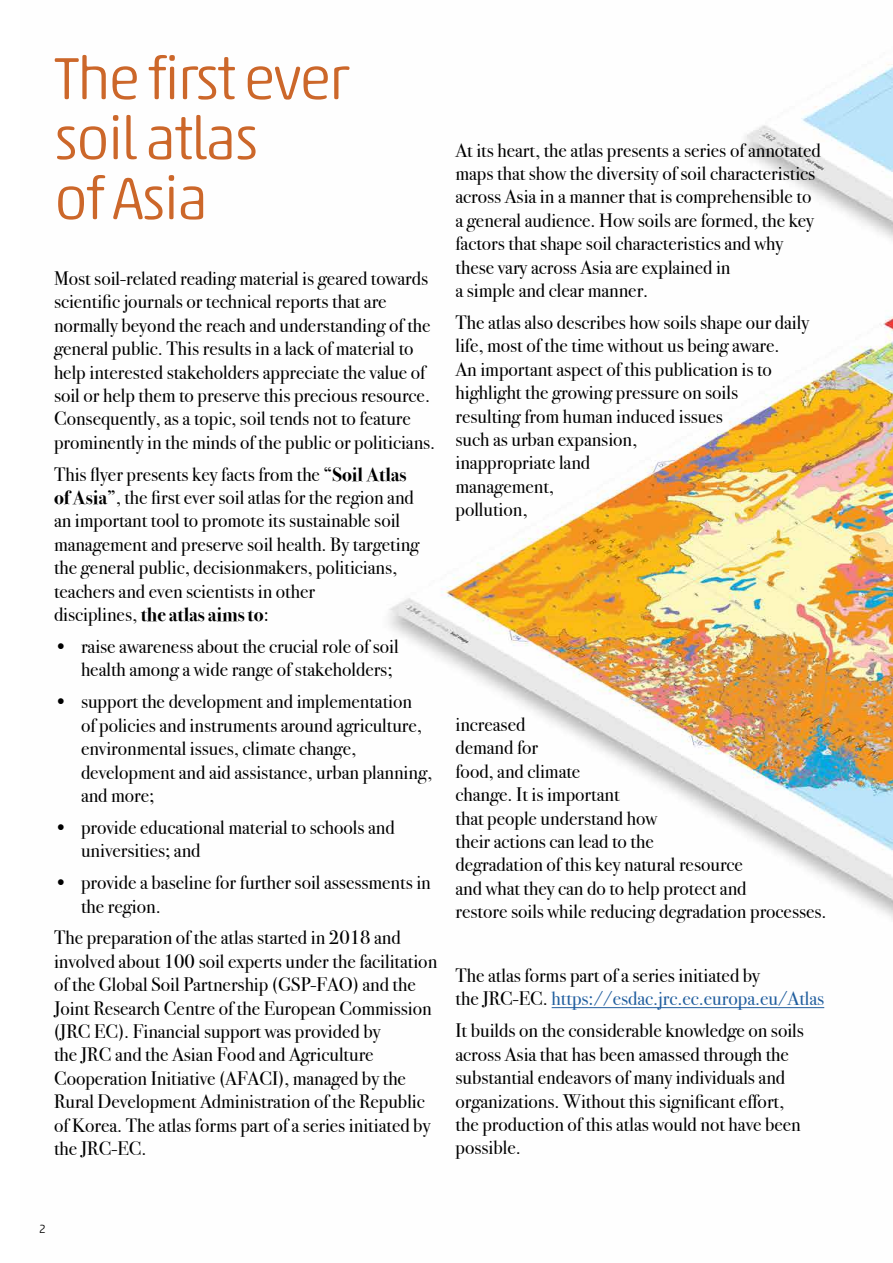
<style>
.page{position:relative;width:893px;height:1263px;background:#fff}
.page>*{position:absolute;margin:0;border:0;box-sizing:border-box;transform-origin:0 0}
.t1{font:300 60px/60px "Akko Rounded W01";letter-spacing:-.04em;color:#cc672a}
.t2{font:19.5px/23.4px "Bodoni Svty Two ITCTT";color:#000}
.t3{font:300 12px "Akko Rounded W01";color:#000}
.s1{font-weight:700}
.s2{color:#215e9e}
</style>
<div class="page">
<img style="left:388px;top:64px;width:505px;height:945px">
<hr style="left:552px;top:1007px;width:272px;height:1px;background:#215e9e">
<h1 class="t1" style="left:54px;top:48px;width:297px">The first ever soil atlas<br>of Asia</h1>
<p class="t2" style="left:54px;top:265px;width:383px">Most soil-related reading material is geared towards scientific journals or technical reports that are normally beyond the reach and understanding of the general public. This results in a lack of material to help interested stakeholders appreciate the value of soil or help them to preserve this precious resource.<br>Consequently, as a topic, soil tends not to feature prominently in the minds of the public or politicians.</p>
<p class="t2" style="left:54px;top:460px;width:367px">This flyer presents key facts from the “<span class="s1">Soil Atlas of Asia</span>”, the first ever soil atlas for the region and an important tool to promote its sustainable soil management and preserve soil health. By targeting the general public, decisionmakers, politicians, teachers and even scientists in other<br>disciplines, <span class="s1">the atlas aims to</span>:</p>
<p class="t2" style="left:81px;top:633px;width:319px;text-indent:-27px">• raise awareness about the crucial role of soil health among a wide range of stakeholders;</p>
<p class="t2" style="left:81px;top:688px;width:353px;text-indent:-27px">• support the development and implementation<br>of policies and instruments around agriculture, environmental issues, climate change, development and aid assistance, urban planning, and more;</p>
<p class="t2" style="left:81px;top:813px;width:315px;text-indent:-27px">• provide educational material to schools and universities; and</p>
<p class="t2" style="left:81px;top:869px;width:351px;text-indent:-27px">• provide a baseline for further soil assessments in the region.</p>
<p class="t2" style="left:54px;top:924px;width:385px">The preparation of the atlas started in 2018 and involved about 100 soil experts under the facilitation of the Global Soil Partnership (GSP-FAO) and the Joint Research Centre of the European Commission (JRC EC). Financial support was provided by<br>the JRC and the Asian Food and Agriculture Cooperation Initiative (AFACI), managed by the Rural Development Administration of the Republic of Korea. The atlas forms part of a series initiated by the JRC-EC.</p>
<p class="t2" style="left:455px;top:136px;width:367px">At its heart, the atlas presents a series of annotated maps that show the diversity of soil characteristics across Asia in a manner that is comprehensible to a general audience. How soils are formed, the key factors that shape soil characteristics and why these vary across Asia are explained in<br>a simple and clear manner.</p>
<p class="t2" style="left:455px;top:308px;width:355px">The atlas also describes how soils shape our daily life, most of the time without us being aware.<br>An important aspect of this publication is to highlight the growing pressure on soils<br>resulting from human induced issues<br>such as urban expansion,<br>inappropriate land<br>management,<br>pollution,</p>
<p class="t2" style="left:455px;top:711px;width:373px">increased<br>demand for<br>food, and climate<br>change. It is important<br>that people understand how<br>their actions can lead to the<br>degradation of this key natural resource<br>and what they can do to help protect and<br>restore soils while reducing degradation processes.</p>
<p class="t2" style="left:455px;top:962px;width:370px">The atlas forms part of a series initiated by<br>the JRC-EC. <span class="s2">https://esdac.jrc.ec.europa.eu/Atlas</span></p>
<p class="t2" style="left:455px;top:1017px;width:350px">It builds on the considerable knowledge on soils across Asia that has been amassed through the substantial endeavors of many individuals and organizations. Without this significant effort, the production of this atlas would not have been possible.</p>
<p class="t3" style="left:39px;top:1222px;width:8px">2</p>
</div>
